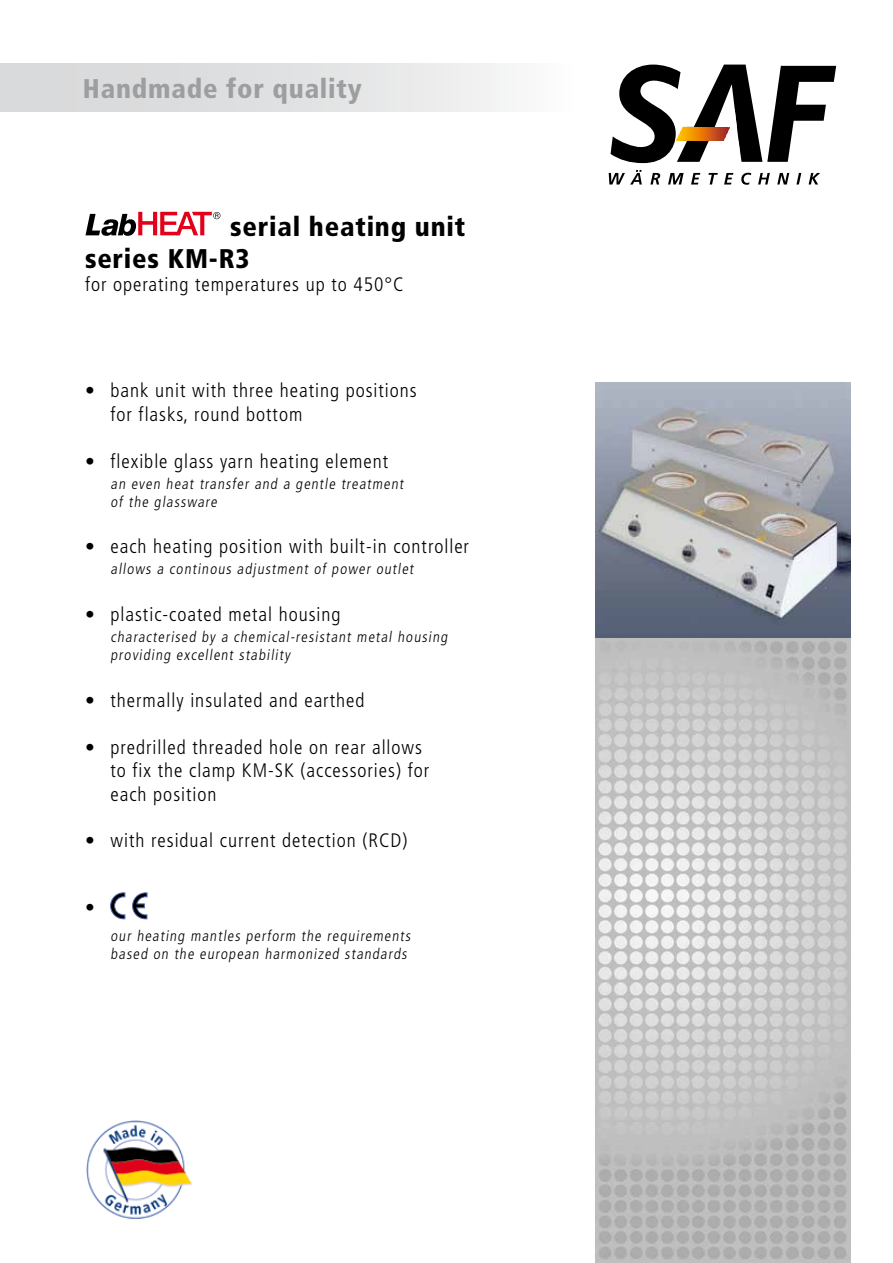
<style>
.page{position:relative;width:893px;height:1263px;background:#fff}
.page>*{position:absolute;margin:0;border:0;box-sizing:border-box;transform-origin:0 0}
.t1{font:900 condensed 27px/32.4px "Frutiger";letter-spacing:.03em;color:#000}
.t2{font:900 condensed 27px "Frutiger";letter-spacing:.03em;color:#9c9e9f}
.t3{font:300 condensed 19.5px/23.4px "Frutiger";letter-spacing:.05em;color:#000}
.t4{font:300 condensed 15px/18px "Frutiger";color:#000}
.s1{font-weight:900}
</style>
<div class="page">
<div style="left:0;top:64px;width:574px;height:48px;background:linear-gradient(to right,#d2d3d5,#f6f6f7)"></div>
<svg style="left:85px;top:212px;width:135px;height:24px"></svg>
<img style="left:595px;top:383px;width:255px;height:880px">
<svg style="left:611px;top:65px;width:225px;height:98px"></svg>
<svg style="left:609px;top:170px;width:33px;height:15px"></svg>
<svg style="left:650px;top:173px;width:10px;height:12px"></svg>
<svg style="left:668px;top:173px;width:16px;height:12px"></svg>
<svg style="left:691px;top:173px;width:9px;height:12px"></svg>
<svg style="left:708px;top:173px;width:10px;height:12px"></svg>
<svg style="left:724px;top:173px;width:9px;height:12px"></svg>
<svg style="left:741px;top:173px;width:10px;height:12px"></svg>
<svg style="left:758px;top:173px;width:12px;height:12px"></svg>
<svg style="left:777px;top:173px;width:12px;height:12px"></svg>
<svg style="left:796px;top:173px;width:5px;height:12px"></svg>
<svg style="left:809px;top:173px;width:11px;height:12px"></svg>
<svg style="left:133px;top:893px;width:14px;height:26px"></svg>
<svg style="left:111px;top:893px;width:14px;height:26px"></svg>
<img style="left:86px;top:1120px;width:108px;height:99px">
<h1 class="t2" style="left:83px;top:72px;width:280px">Handmade for quality</h1>
<h1 class="t1" style="left:85px;top:210px;width:382px;text-indent:145px">serial heating unit series KM-R3</h1>
<p class="t3" style="left:85px;top:273px;width:320px">for operating temperatures up to 450°C</p>
<p class="t3" style="left:111px;top:379px;width:308px;text-indent:-26px">• bank unit with three heating positions for flasks, round bottom</p>
<p class="t3" style="left:85px;top:449px;width:305px"><span class="s1">•</span> flexible glass yarn heating element</p>
<p class="t4" style="left:111px;top:475px;width:297px">an even heat transfer and a gentle treatment of the glassware</p>
<p class="t3" style="left:85px;top:535px;width:385px"><span class="s1">•</span> each heating position with built-in controller</p>
<p class="t4" style="left:111px;top:560px;width:307px">allows a continous adjustment of power outlet</p>
<p class="t3" style="left:85px;top:603px;width:257px"><span class="s1">•</span> plastic-coated metal housing</p>
<p class="t4" style="left:111px;top:628px;width:341px">characterised by a chemical-resistant metal housing providing excellent stability</p>
<p class="t3" style="left:85px;top:689px;width:281px">• thermally insulated and earthed</p>
<p class="t3" style="left:111px;top:736px;width:320px;text-indent:-26px">• predrilled threaded hole on rear allows to fix the clamp KM-SK (accessories) for each position</p>
<p class="t3" style="left:85px;top:829px;width:324px">• with residual current detection (RCD)</p>
<p class="t3" style="left:85px;top:895px;width:11px">•</p>
<p class="t4" style="left:111px;top:927px;width:304px">our heating mantles perform the requirements based on the european harmonized standards</p>
</div>
